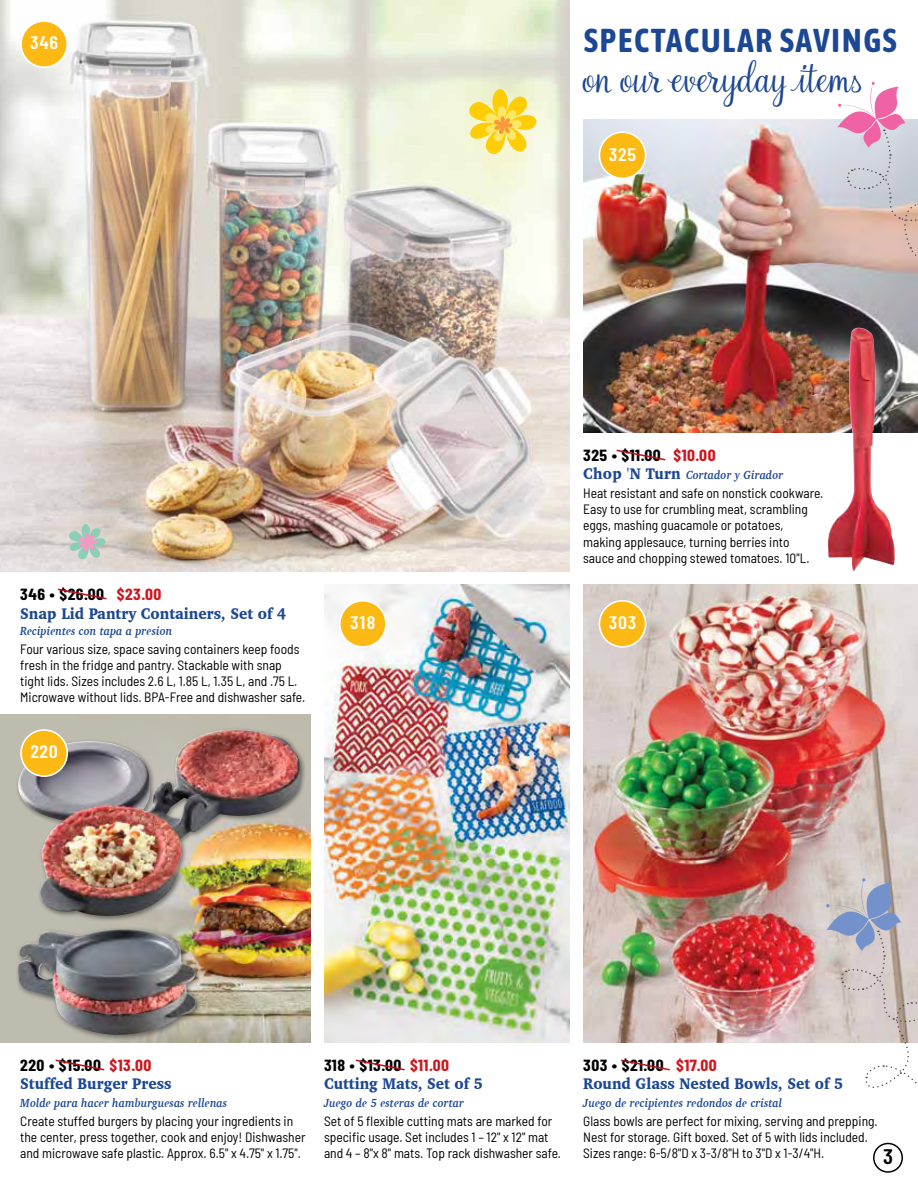
<style>
.page{position:relative;width:918px;height:1188px;background:#fff}
.page>*{position:absolute;margin:0;border:0;box-sizing:border-box;transform-origin:0 0}
.t1{font:700 33px "Asap Condensed";letter-spacing:.06em;color:#1c4792}
.t2{font:33px "Rosalinda";color:#1c4792;scale:1.11 1}
.t3{font:600 21px "Barlow Condensed";color:#000;scale:1.11 1}
.t4{font:600 18px "Barlow Condensed";letter-spacing:.04em;color:#fff;scale:1.11 1}
.t5{font:900 15.75px "Charter";color:#1c4792;scale:.9 1}
.t6{font:700 15.75px "Barlow Condensed";letter-spacing:.03em;color:#000;scale:1.11 1}
.t7{font:semi-condensed 13.5px/16.2px "Barlow";color:#000}
.t8{font:italic 700 12px "Charter";letter-spacing:.01em;color:#1c4792;scale:.9 1}
.s1{color:#ce171e}
.s2{font-weight:900;font-style:normal;font-size:15.75px}
</style>
<div class="page">
<img style="left:0;top:0;width:570px;height:571px">
<img style="left:583px;top:120px;width:335px;height:313px">
<img style="left:583px;top:585px;width:335px;height:458px">
<img style="left:324px;top:585px;width:246px;height:458px">
<div style="left:0;top:714px;width:311px;height:329px;background:#bebbaf"></div>
<img style="left:124px;top:816px;width:187px;height:227px">
<div style="left:15px;top:727px;width:292px;height:195px;background:#000;opacity:.45"></div>
<img style="left:18px;top:729px;width:216px;height:188px">
<div style="left:15px;top:926px;width:188px;height:116px;background:#000;opacity:.45"></div>
<img style="left:18px;top:929px;width:178px;height:106px">
<img style="left:828px;top:328px;width:67px;height:243px">
<svg style="left:55px;top:1059px;width:50px;height:12px"></svg>
<svg style="left:356px;top:1059px;width:49px;height:12px"></svg>
<svg style="left:621px;top:1059px;width:49px;height:12px"></svg>
<svg style="left:616px;top:449px;width:50px;height:12px"></svg>
<svg style="left:57px;top:588px;width:50px;height:12px"></svg>
<div style="left:21px;top:21px;width:46px;height:46px;background:#fdb913;border-radius:50%"></div>
<div style="left:20px;top:20px;width:48px;height:48px;border:2px solid #fff;border-radius:50%"></div>
<div style="left:21px;top:730px;width:46px;height:46px;background:#fdb913;border-radius:50%"></div>
<div style="left:20px;top:729px;width:48px;height:48px;border:2px solid #fff;border-radius:50%"></div>
<svg style="left:50px;top:519px;width:74px;height:45px;background:#cfcfca"></svg>
<div style="left:599px;top:132px;width:47px;height:46px;background:#fdb913;border-radius:50%"></div>
<div style="left:599px;top:131px;width:47px;height:48px;border:2px solid #fff;border-radius:50%"></div>
<div style="left:599px;top:601px;width:47px;height:46px;background:#fdb913;border-radius:50%"></div>
<div style="left:599px;top:600px;width:47px;height:48px;border:2px solid #fff;border-radius:50%"></div>
<div style="left:340px;top:601px;width:46px;height:46px;background:#fdb913;border-radius:50%"></div>
<div style="left:339px;top:600px;width:48px;height:48px;border:2px solid #fff;border-radius:50%"></div>
<svg style="left:837px;top:82px;width:81px;height:184px;background:#dcc3ca"></svg>
<svg style="left:807px;top:951px;width:8px;height:9px"></svg>
<svg style="left:826px;top:878px;width:92px;height:210px"></svg>
<svg style="left:459px;top:86px;width:86px;height:76px;background:#f6e690"></svg>
<div style="left:873px;top:1143px;width:30px;height:30px;border:2px solid #000;border-radius:50%"></div>
<h3 class="t4" style="left:30px;top:30px;width:27px">346</h3>
<h1 class="t1" style="left:584px;top:17px;width:314px">SPECTACULAR SAVINGS</h1>
<h1 class="t2" style="left:583px;top:61px;width:255px">on our everyday items</h1>
<h3 class="t4" style="left:609px;top:141px;width:26px">325</h3>
<p class="t6" style="left:20px;top:583px;width:129px">346 • $26.00 <span class="s1">$23.00</span></p>
<p class="t5" style="left:20px;top:604px;width:297px">Snap Lid Pantry Containers, Set of 4</p>
<p class="t8" style="left:20px;top:621px;width:170px">Recipientes con tapa a presion</p>
<p class="t7" style="left:20px;top:640px;width:287px">Four various size, space saving containers keep foods fresh in the fridge and pantry. Stackable with snap tight lids. Sizes includes 2.6 L, 1.85 L, 1.35 L, and .75 L.<br>Microwave without lids. BPA-Free and dishwasher safe.</p>
<h3 class="t4" style="left:31px;top:739px;width:26px">220</h3>
<p class="t6" style="left:583px;top:444px;width:121px">325 • $11.00 <span class="s1">$10.00</span></p>
<p class="t8" style="left:583px;top:465px;width:224px"><span class="s2">Chop 'N Turn</span> Cortador y Girador</p>
<p class="t7" style="left:583px;top:484px;width:242px">Heat resistant and safe on nonstick cookware.<br>Easy to use for crumbling meat, scrambling eggs, mashing guacamole or potatoes, making applesauce, turning berries into sauce and chopping stewed tomatoes. 10"L.</p>
<h3 class="t4" style="left:350px;top:610px;width:24px">318</h3>
<h3 class="t4" style="left:609px;top:610px;width:26px">303</h3>
<p class="t6" style="left:20px;top:1054px;width:120px">220 • $15.00 <span class="s1">$13.00</span></p>
<p class="t5" style="left:20px;top:1074px;width:170px">Stuffed Burger Press</p>
<p class="t8" style="left:20px;top:1093px;width:232px">Molde para hacer hamburguesas rellenas</p>
<p class="t7" style="left:20px;top:1112px;width:287px">Create stuffed burgers by placing your ingredients in the center, press together, cook and enjoy! Dishwasher and microwave safe plastic. Approx. 6.5" x 4.75" x 1.75".</p>
<p class="t6" style="left:324px;top:1054px;width:114px">318 • $13.00 <span class="s1">$11.00</span></p>
<p class="t5" style="left:324px;top:1074px;width:178px">Cutting Mats, Set of 5</p>
<p class="t8" style="left:324px;top:1093px;width:157px">Juego de 5 esteras de cortar</p>
<p class="t7" style="left:324px;top:1112px;width:239px">Set of 5 flexible cutting mats are marked for specific usage. Set includes 1 – 12" x 12" mat and 4 – 8"x 8" mats. Top rack dishwasher safe.</p>
<p class="t6" style="left:583px;top:1054px;width:122px">303 • $21.00 <span class="s1">$17.00</span></p>
<p class="t5" style="left:583px;top:1074px;width:290px">Round Glass Nested Bowls, Set of 5</p>
<p class="t8" style="left:583px;top:1093px;width:223px">Juego de recipientes redondos de cristal</p>
<p class="t7" style="left:583px;top:1112px;width:296px">Glass bowls are perfect for mixing, serving and prepping.<br>Nest for storage. Gift boxed. Set of 5 with lids included.<br>Sizes range: 6-5/8"D x 3-3/8"H to 3"D x 1-3/4"H.</p>
<h2 class="t3" style="left:883px;top:1142px;width:10px">3</h2>
</div>
